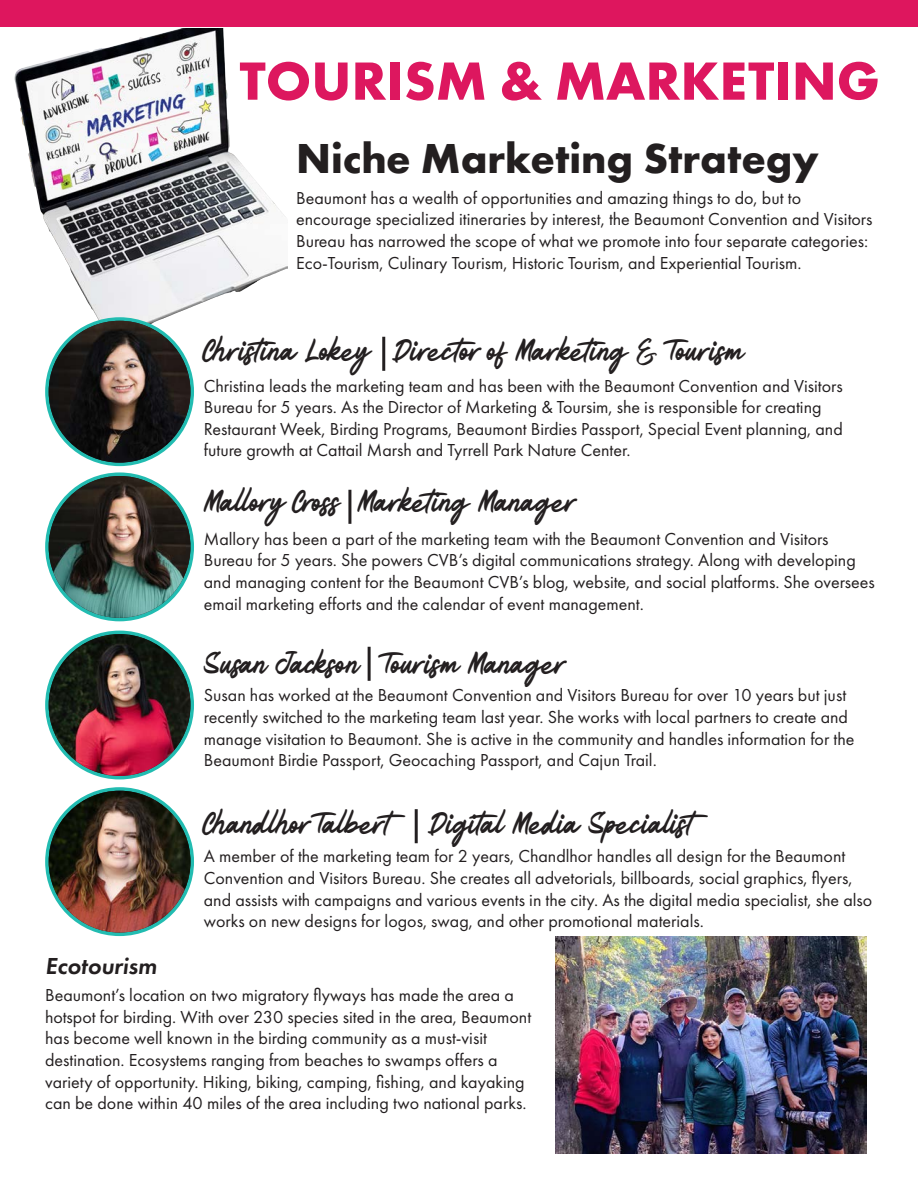
<style>
.page{position:relative;width:918px;height:1188px;background:#fff}
.page>*{position:absolute;margin:0;border:0;box-sizing:border-box;transform-origin:0 0}
.t1{font:700 55.8px "Futura PT";color:#dd175f}
.t2{font:700 43.5px "Futura PT";color:#231f20}
.t3{font:38.25px "Better Times";color:#231f20}
.t4{font:24.3px "BREAKSONG";color:#231f20}
.t5{font:italic 600 24px "Futura PT";color:#231f20}
.t6{font:18px/21.6px "Futura PT";color:#231f20}
</style>
<div class="page">
<div style="left:0;top:0;width:918px;height:27px;background:#de165e"></div>
<img style="left:556px;top:936px;width:310px;height:217px">
<img style="left:14px;top:28px;width:273px;height:297px">
<svg style="left:45px;top:317px;width:149px;height:149px;background:#2db6ac"></svg>
<img style="left:49px;top:321px;width:142px;height:142px;border-radius:71px">
<svg style="left:45px;top:472px;width:149px;height:149px;background:#30b9af"></svg>
<img style="left:49px;top:476px;width:142px;height:142px;border-radius:71px">
<svg style="left:45px;top:631px;width:149px;height:148px"></svg>
<img style="left:49px;top:634px;width:142px;height:142px;border-radius:71px">
<svg style="left:45px;top:787px;width:149px;height:149px;background:#2db6ac"></svg>
<img style="left:49px;top:791px;width:142px;height:142px;border-radius:71px">
<hr style="left:382px;top:337px;width:3px;height:34px;background:#231f20">
<hr style="left:348px;top:490px;width:3px;height:34px;background:#231f20">
<hr style="left:368px;top:647px;width:3px;height:34px;background:#231f20">
<hr style="left:415px;top:809px;width:3px;height:34px;background:#231f20">
<p class="t1" style="left:240px;top:45px;width:642px">TOURISM &amp; MARKETING</p>
<p class="t2" style="left:296px;top:131px;width:524px">Niche Marketing Strategy</p>
<p class="t6" style="left:296px;top:187px;width:578px">Beaumont has a wealth of opportunities and amazing things to do, but to encourage specialized itineraries by interest, the Beaumont Convention and Visitors Bureau has narrowed the scope of what we promote into four separate categories:<br>Eco-Tourism, Culinary Tourism, Historic Tourism, and Experiential Tourism.</p>
<p class="t4" style="left:204px;top:337px;width:425px">Christina Lokey Director of Marketing</p>
<p class="t4" style="left:670px;top:337px;width:76px">Tourism</p>
<p class="t3" style="left:635px;top:331px;width:24px">&amp;</p>
<p class="t6" style="left:204px;top:375px;width:641px">Christina leads the marketing team and has been with the Beaumont Convention and Visitors Bureau for 5 years. As the Director of Marketing &amp; Toursim, she is responsible for creating Restaurant Week, Birding Programs, Beaumont Birdies Passport, Special Event planning, and future growth at Cattail Marsh and Tyrrell Park Nature Center.</p>
<p class="t4" style="left:204px;top:489px;width:373px">Mallory Cross Marketing Manager</p>
<p class="t6" style="left:204px;top:528px;width:673px">Mallory has been a part of the marketing team with the Beaumont Convention and Visitors Bureau for 5 years. She powers CVB’s digital communications strategy. Along with developing and managing content for the Beaumont CVB’s blog, website, and social platforms. She oversees email marketing efforts and the calendar of event management.</p>
<p class="t4" style="left:204px;top:651px;width:363px">Susan Jackson Tourism Manager</p>
<p class="t6" style="left:204px;top:685px;width:652px">Susan has worked at the Beaumont Convention and Visitors Bureau for over 10 years but just recently switched to the marketing team last year. She works with local partners to create and manage visitation to Beaumont. She is active in the community and handles information for the Beaumont Birdie Passport, Geocaching Passport, and Cajun Trail.</p>
<p class="t4" style="left:204px;top:810px;width:209px">Chandlhor Talbert</p>
<p class="t4" style="left:431px;top:810px;width:284px">Digital Media Specialist</p>
<p class="t6" style="left:204px;top:846px;width:670px">A member of the marketing team for 2 years, Chandlhor handles all design for the Beaumont Convention and Visitors Bureau. She creates all advetorials, billboards, social graphics, flyers, and assists with campaigns and various events in the city. As the digital media specialist, she also works on new designs for logos, swag, and other promotional materials.</p>
<p class="t5" style="left:45px;top:950px;width:113px">Ecotourism</p>
<p class="t6" style="left:45px;top:984px;width:488px">Beaumont’s location on two migratory flyways has made the area a hotspot for birding. With over 230 species sited in the area, Beaumont has become well known in the birding community as a must-visit destination. Ecosystems ranging from beaches to swamps offers a variety of opportunity. Hiking, biking, camping, fishing, and kayaking can be done within 40 miles of the area including two national parks.</p>
</div>
